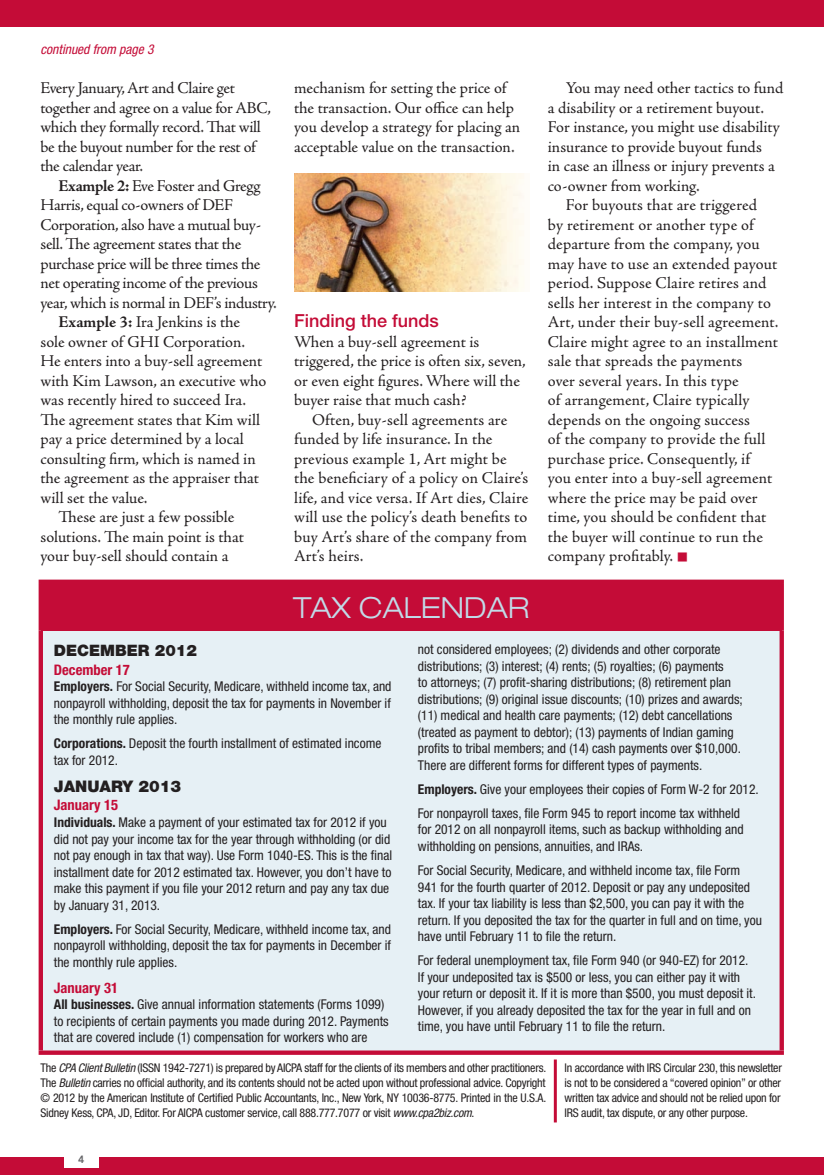
<style>
.page{position:relative;width:824px;height:1175px;background:#fff}
.page>*{position:absolute;margin:0;border:0;box-sizing:border-box;transform-origin:0 0}
.t1{font:300 expanded 29.1px "Helvetica Neue";color:#c1dbe8}
.t2{font:500 18px "Helvetica Neue";color:#c40c37}
.t3{font:16.5px/19.5px "Adobe Jenson Pro";color:#231f20}
.t4{font:16.5px/19.5px "Adobe Jenson Pro";letter-spacing:-.025em;color:#231f20}
.t5{font:16.5px "Adobe Jenson Pro";letter-spacing:-.02em;color:#231f20}
.t6{font:900 16.05px "Helvetica Neue";color:#231f20}
.t7{font:900 15.75px "Helvetica Neue";color:#231f20}
.t8{font:700 condensed 14.55px "Helvetica Neue";color:#c40c37}
.t9{font:condensed 13.5px/16.5px "Helvetica Neue";color:#231f20}
.t10{font:italic condensed 13.5px "Helvetica Neue";color:#c40c37}
.t11{font:condensed 12px/15px "Helvetica Neue";letter-spacing:-.02em;color:#231f20;text-align:justify}
.t12{font:800 10.5px "Avenir";color:#636366}
.s1{font-weight:700}
.s2{font-style:italic}
</style>
<div class="page">
<div style="left:0;top:0;width:824px;height:27px;background:#c40c37"></div>
<div style="left:0;top:1156px;width:824px;height:18px;background:#c40c37"></div>
<div style="left:64px;top:1149px;width:34px;height:19px;background:#fff"></div>
<hr style="left:554px;top:1059px;width:2px;height:63px;background:#c40c37">
<div style="left:41px;top:582px;width:740px;height:48px;background:#c40c37"></div>
<div style="left:41px;top:630px;width:740px;height:422px;background:#e6f0f5"></div>
<div style="left:39px;top:579px;width:744px;height:5px;background:#c40c37"></div>
<hr style="left:39px;top:584px;width:4px;height:46px;background:#c40c37">
<hr style="left:779px;top:584px;width:4px;height:46px;background:#c40c37">
<hr style="left:39px;top:630px;width:4px;height:420px;background:#c40c37">
<svg style="left:779px;top:630px;width:4px;height:420px;background:#c82b51"></svg>
<svg style="left:39px;top:1050px;width:744px;height:4px;background:#c8284e"></svg>
<img style="left:294px;top:173px;width:230px;height:118px">
<p class="t10" style="left:40px;top:41px;width:115px">continued from page 3</p>
<p class="t4" style="left:40px;top:78px;width:232px">Every January, Art and Claire get together and agree on a value for ABC, which they formally record. That will be the buyout number for the rest of the calendar year.</p>
<p class="t4" style="left:59px;top:176px;width:203px"><span class="s1">Example 2:</span> Eve Foster and Gregg</p>
<p class="t4" style="left:40px;top:195px;width:194px">Harris, equal co-owners of DEF</p>
<p class="t4" style="left:40px;top:215px;width:222px">Corporation, also have a mutual buy-</p>
<p class="t5" style="left:40px;top:235px;width:202px">sell. The agreement states that the</p>
<p class="t4" style="left:40px;top:254px;width:221px">purchase price will be three times the</p>
<p class="t4" style="left:40px;top:273px;width:219px">net operating income of the previous</p>
<p class="t4" style="left:40px;top:293px;width:238px">year, which is normal in DEF’s industry.</p>
<p class="t3" style="left:59px;top:312px;width:183px"><span class="s1">Example 3:</span> Ira Jenkins is the</p>
<p class="t3" style="left:40px;top:332px;width:206px">sole owner of GHI Corporation.</p>
<p class="t3" style="left:40px;top:351px;width:223px">He enters into a buy-sell agreement</p>
<p class="t3" style="left:40px;top:371px;width:227px">with Kim Lawson, an executive who</p>
<p class="t3" style="left:40px;top:390px;width:207px">was recently hired to succeed Ira.</p>
<p class="t3" style="left:40px;top:410px;width:221px">The agreement states that Kim will</p>
<p class="t3" style="left:40px;top:429px;width:205px">pay a price determined by a local</p>
<p class="t3" style="left:40px;top:449px;width:217px">consulting firm, which is named in</p>
<p class="t3" style="left:40px;top:468px;width:220px">the agreement as the appraiser that</p>
<p class="t3" style="left:40px;top:488px;width:108px">will set the value.</p>
<p class="t3" style="left:59px;top:507px;width:177px">These are just a few possible</p>
<p class="t3" style="left:40px;top:527px;width:205px">solutions. The main point is that</p>
<p class="t3" style="left:40px;top:546px;width:189px">your buy-sell should contain a</p>
<p class="t3" style="left:294px;top:78px;width:227px">mechanism for setting the price of the transaction. Our office can help you develop a strategy for placing an acceptable value on the transaction.</p>
<h2 class="t2" style="left:294px;top:310px;width:146px">Finding the funds</h2>
<p class="t3" style="left:294px;top:332px;width:233px">When a buy-sell agreement is triggered, the price is often six, seven, or even eight figures. Where will the buyer raise that much cash?</p>
<p class="t3" style="left:294px;top:410px;width:236px;text-indent:18px">Often, buy-sell agreements are funded by life insurance. In the previous example 1, Art might be the beneficiary of a policy on Claire’s life, and vice versa. If Art dies, Claire will use the policy’s death benefits to buy Art’s share of the company from<br>Art’s heirs.</p>
<h1 class="t1" style="left:293px;top:590px;width:238px">TAX CALENDAR</h1>
<p class="t3" style="left:566px;top:78px;width:219px">You may need other tactics to fund</p>
<p class="t3" style="left:548px;top:98px;width:218px">a disability or a retirement buyout.</p>
<p class="t3" style="left:548px;top:117px;width:234px">For instance, you might use disability</p>
<p class="t3" style="left:548px;top:137px;width:215px">insurance to provide buyout funds</p>
<p class="t3" style="left:548px;top:156px;width:228px">in case an illness or injury prevents a</p>
<p class="t3" style="left:548px;top:176px;width:153px">co-owner from working.</p>
<p class="t3" style="left:566px;top:195px;width:193px">For buyouts that are triggered</p>
<p class="t3" style="left:548px;top:215px;width:207px">by retirement or another type of</p>
<p class="t3" style="left:548px;top:234px;width:213px">departure from the company, you</p>
<p class="t3" style="left:548px;top:254px;width:231px">may have to use an extended payout</p>
<p class="t3" style="left:548px;top:273px;width:220px">period. Suppose Claire retires and</p>
<p class="t3" style="left:548px;top:293px;width:224px">sells her interest in the company to</p>
<p class="t3" style="left:548px;top:312px;width:232px">Art, under their buy-sell agreement.</p>
<p class="t3" style="left:548px;top:332px;width:232px">Claire might agree to an installment</p>
<p class="t3" style="left:548px;top:351px;width:196px">sale that spreads the payments</p>
<p class="t3" style="left:548px;top:371px;width:192px">over several years. In this type</p>
<p class="t3" style="left:548px;top:390px;width:203px">of arrangement, Claire typically</p>
<p class="t3" style="left:548px;top:410px;width:204px">depends on the ongoing success</p>
<p class="t3" style="left:548px;top:429px;width:219px">of the company to provide the full</p>
<p class="t3" style="left:548px;top:449px;width:204px">purchase price. Consequently, if</p>
<p class="t3" style="left:548px;top:468px;width:226px">you enter into a buy-sell agreement</p>
<p class="t3" style="left:548px;top:488px;width:211px">where the price may be paid over</p>
<p class="t3" style="left:548px;top:507px;width:220px">time, you should be confident that</p>
<p class="t3" style="left:548px;top:527px;width:216px">the buyer will continue to run the</p>
<p class="t3" style="left:548px;top:546px;width:127px">company profitably.</p>
<p class="t7" style="left:54px;top:641px;width:145px">DECEMBER 2012</p>
<p class="t8" style="left:54px;top:661px;width:77px">December 17</p>
<p class="t9" style="left:54px;top:678px;width:339px;text-align:justify"><span class="s1">Employers.</span> For Social Security, Medicare, withheld income tax, and nonpayroll withholding, deposit the tax for payments in November if the monthly rule applies.</p>
<p class="t9" style="left:54px;top:735px;width:329px"><span class="s1">Corporations.</span> Deposit the fourth installment of estimated income tax for 2012.</p>
<p class="t6" style="left:54px;top:776px;width:129px">JANUARY 2013</p>
<p class="t8" style="left:54px;top:796px;width:66px">January 15</p>
<p class="t9" style="left:54px;top:814px;width:339px"><span class="s1">Individuals.</span> Make a payment of your estimated tax for 2012 if you did not pay your income tax for the year through withholding (or did not pay enough in tax that way). Use Form 1040-ES. This is the final installment date for 2012 estimated tax. However, you don’t have to make this payment if you file your 2012 return and pay any tax due by January 31, 2013.</p>
<p class="t9" style="left:54px;top:920px;width:338px;text-align:justify"><span class="s1">Employers.</span> For Social Security, Medicare, withheld income tax, and nonpayroll withholding, deposit the tax for payments in December if the monthly rule applies.</p>
<p class="t8" style="left:54px;top:979px;width:66px">January 31</p>
<p class="t9" style="left:54px;top:996px;width:336px"><span class="s1">All businesses.</span> Give annual information statements (Forms 1099) to recipients of certain payments you made during 2012. Payments that are covered include (1) compensation for workers who are</p>
<p class="t9" style="left:418px;top:641px;width:326px">not considered employees; (2) dividends and other corporate distributions; (3) interest; (4) rents; (5) royalties; (6) payments<br>to attorneys; (7) profit-sharing distributions; (8) retirement plan distributions; (9) original issue discounts; (10) prizes and awards; (11) medical and health care payments; (12) debt cancellations (treated as payment to debtor); (13) payments of Indian gaming profits to tribal members; and (14) cash payments over $10,000.<br>There are different forms for different types of payments.</p>
<p class="t9" style="left:418px;top:777px;width:342px;line-height:24px"><span class="s1">Employers.</span> Give your employees their copies of Form W-2 for 2012.<br>For nonpayroll taxes, file Form 945 to report income tax withheld</p>
<p class="t9" style="left:418px;top:821px;width:327px">for 2012 on all nonpayroll items, such as backup withholding and withholding on pensions, annuities, and IRAs.</p>
<p class="t9" style="left:418px;top:862px;width:345px">For Social Security, Medicare, and withheld income tax, file Form 941 for the fourth quarter of 2012. Deposit or pay any undeposited tax. If your tax liability is less than $2,500, you can pay it with the return. If you deposited the tax for the quarter in full and on time, you have until February 11 to file the return.</p>
<p class="t9" style="left:418px;top:952px;width:339px">For federal unemployment tax, file Form 940 (or 940-EZ) for 2012.<br>If your undeposited tax is $500 or less, you can either pay it with your return or deposit it. If it is more than $500, you must deposit it.<br>However, if you already deposited the tax for the year in full and on time, you have until February 11 to file the return.</p>
<p class="t11" style="left:40px;top:1060px;width:507px">The <span class="s2">CPA Client Bulletin</span> (ISSN 1942-7271) is prepared by AICPA staff for the clients of its members and other practitioners.<br>The <span class="s2">Bulletin</span> carries no official authority, and its contents should not be acted upon without professional advice. Copyright © 2012 by the American Institute of Certified Public Accountants, Inc., New York, NY 10036-8775. Printed in the U.S.A.<br>Sidney Kess, CPA, JD, Editor. For AICPA customer service, call 888.777.7077 or visit <span class="s2">www.cpa2biz.com</span>.</p>
<p class="t11" style="left:564px;top:1060px;width:219px">In accordance with IRS Circular 230, this newsletter is not to be considered a “covered opinion” or other written tax advice and should not be relied upon for IRS audit, tax dispute, or any other purpose.</p>
<p class="t12" style="left:78px;top:1152px;width:8px">4</p>
</div>
